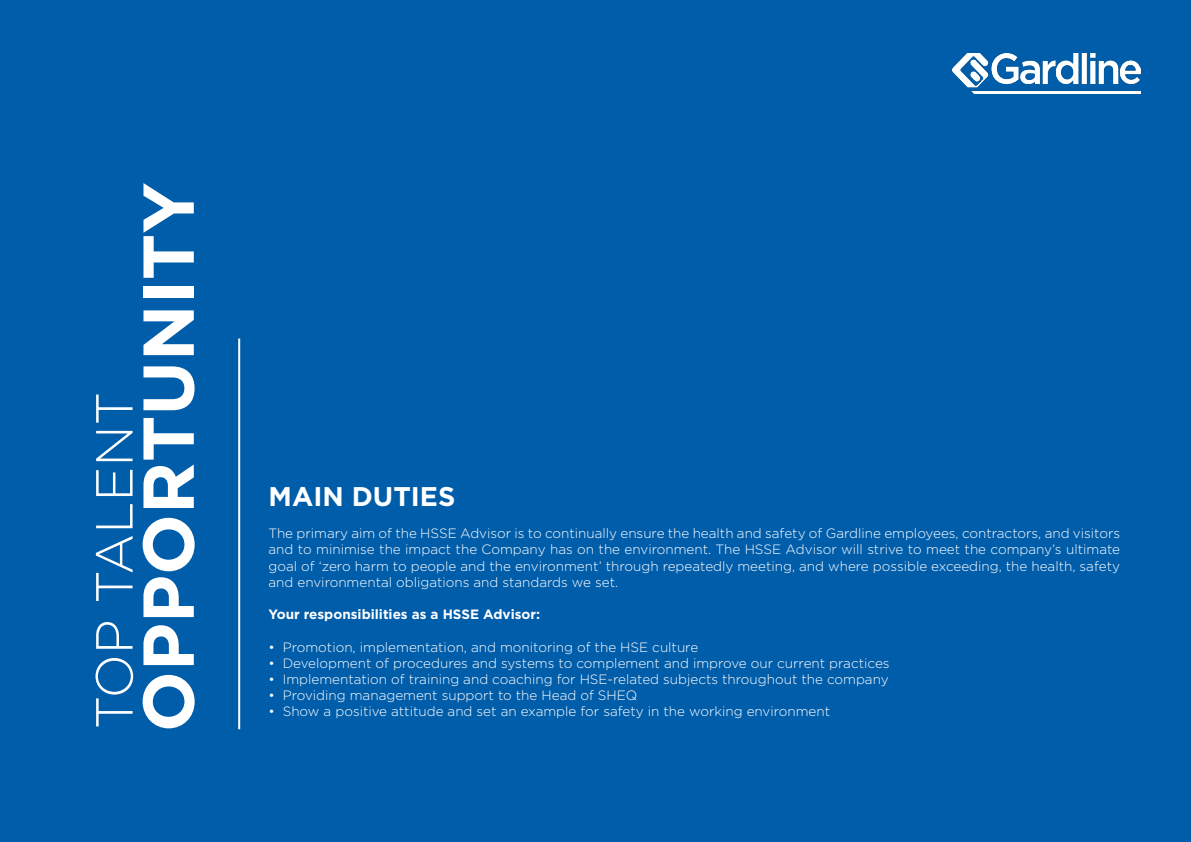
<style>
.page{position:relative;width:1191px;height:842px;background:#005daa}
.page>*{position:absolute;margin:0;border:0;box-sizing:border-box;transform-origin:0 0}
.t1{font:700 71.9px "Gotham";color:#fff}
.t2{font:300 52px "Gotham";color:#fff}
.t3{font:700 27px "Gotham";color:#fff}
.t4{font:300 13.5px/16.2px "Gotham";color:#fff;text-align:justify}
.t5{font:700 13.5px "Gotham";color:#fff}
</style>
<div class="page">
<hr style="left:238px;top:338px;width:2px;height:391px;background:#fff">
<img style="left:952px;top:54px;width:188px;height:39px">
<h2 class="t2" style="left:81px;top:729px;width:339px;rotate:-90deg">TOP TALENT</h2>
<h1 class="t1" style="left:121px;top:732px;width:551px;rotate:-90deg">OPPORTUNITY</h1>
<h3 class="t3" style="left:268px;top:478px;width:188px">MAIN DUTIES</h3>
<p class="t4" style="left:268px;top:525px;width:853px">The primary aim of the HSSE Advisor is to continually ensure the health and safety of Gardline employees, contractors, and visitors and to minimise the impact the Company has on the environment. The HSSE Advisor will strive to meet the company’s ultimate goal of ‘zero harm to people and the environment’ through repeatedly meeting, and where possible exceeding, the health, safety and environmental obligations and standards we set.</p>
<p class="t5" style="left:268px;top:605px;width:273px">Your responsibilities as a HSSE Advisor:</p>
<p class="t4" style="left:268px;top:638px;width:431px">• Promotion, implementation, and monitoring of the HSE culture</p>
<p class="t4" style="left:268px;top:655px;width:622px">• Development of procedures and systems to complement and improve our current practices</p>
<p class="t4" style="left:268px;top:671px;width:621px">• Implementation of training and coaching for HSE-related subjects throughout the company</p>
<p class="t4" style="left:268px;top:687px;width:370px">• Providing management support to the Head of SHEQ</p>
<p class="t4" style="left:268px;top:703px;width:563px">• Show a positive attitude and set an example for safety in the working environment</p>
</div>
